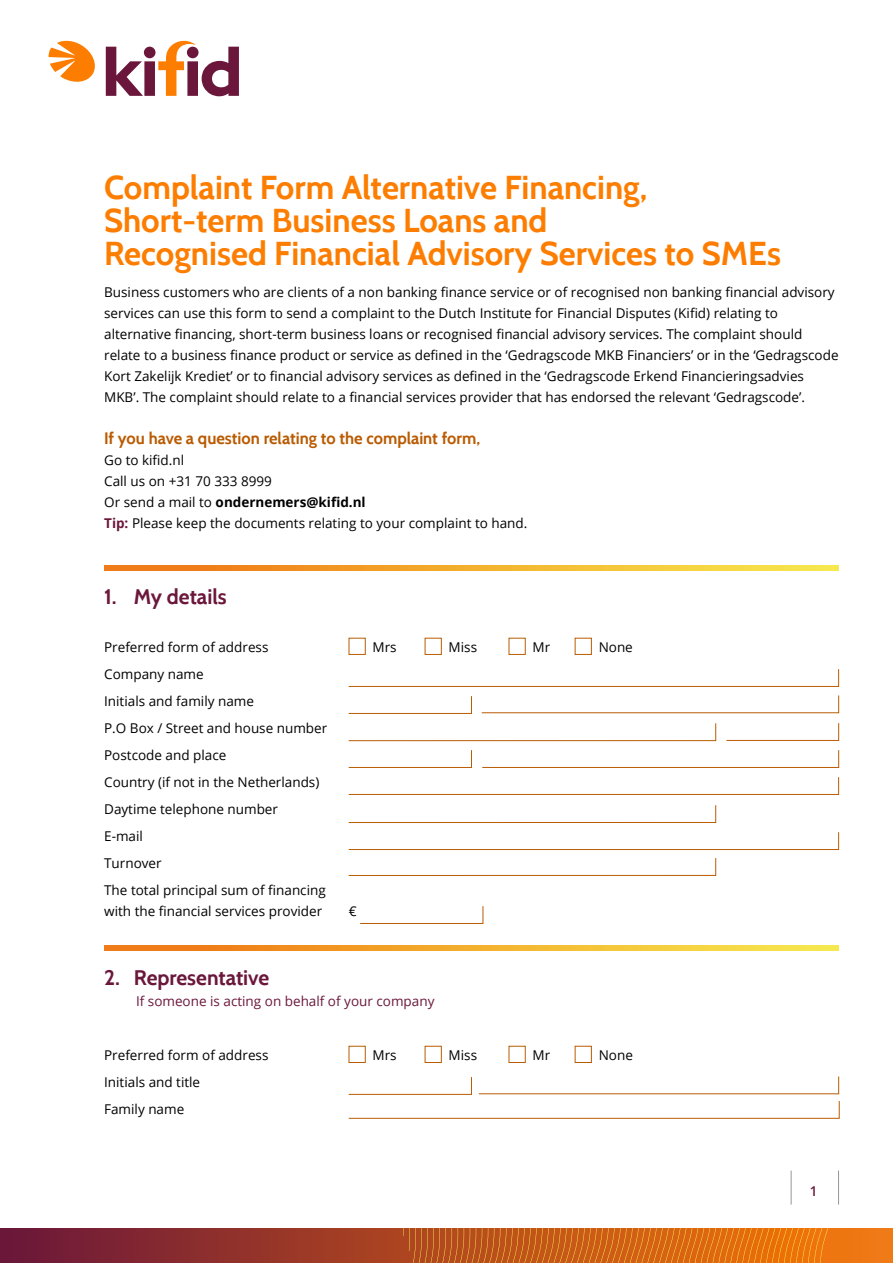
<style>
.page{position:relative;width:893px;height:1263px;background:#fff}
.page>*{position:absolute;margin:0;border:0;box-sizing:border-box;transform-origin:0 0}
.t1{font:700 33px/33px "Cabin";color:#fc7d00}
.Alineakop_14_18{font:700 21px "Cabin";color:#6b173b}
.Introtekst_9_14{font:700 16.5px "Cabin";color:#ba5b02}
.Introtekst_9_14-2{font:13.5px/21px "Open Sans";color:#000}
.Formuliertekst_9_18{font:13.5px "Open Sans";color:#000}
.Alineakop_14_18-2{font:13.5px "Open Sans";color:#6b173b}
.t2{font:600 13.5px "Open Sans";color:#6b173b}
.s1{font-weight:700}
.s2{font-weight:700;color:#6a173a}
</style>
<div class="page">
<svg style="left:0;top:1229px;width:893px;height:34px;background:#9a392b"></svg>
<svg style="left:138px;top:1229px;width:694px;height:34px;background:#bb541e"></svg>
<hr style="left:791px;top:1170px;width:1px;height:34px;background:#969696">
<hr style="left:838px;top:1170px;width:1px;height:34px;background:#969696">
<svg style="left:48px;top:40px;width:191px;height:56px"></svg>
<svg style="left:104px;top:565px;width:735px;height:5px;background:#f2ae2f"></svg>
<div style="left:349px;top:638px;width:17px;height:17px;border:1px solid #ba5c03"></div>
<div style="left:425px;top:638px;width:17px;height:17px;border:1px solid #ba5c03"></div>
<div style="left:509px;top:638px;width:17px;height:17px;border:1px solid #ba5c03"></div>
<div style="left:575px;top:638px;width:17px;height:17px;border:1px solid #ba5c03"></div>
<svg style="left:348px;top:669px;width:491px;height:18px"></svg>
<svg style="left:348px;top:696px;width:124px;height:18px"></svg>
<svg style="left:481px;top:695px;width:358px;height:18px"></svg>
<svg style="left:348px;top:723px;width:368px;height:18px"></svg>
<svg style="left:726px;top:723px;width:113px;height:18px"></svg>
<svg style="left:348px;top:750px;width:124px;height:18px"></svg>
<svg style="left:482px;top:750px;width:357px;height:18px"></svg>
<svg style="left:348px;top:777px;width:491px;height:18px"></svg>
<svg style="left:348px;top:805px;width:368px;height:18px"></svg>
<svg style="left:348px;top:832px;width:491px;height:18px"></svg>
<svg style="left:348px;top:858px;width:368px;height:18px"></svg>
<svg style="left:360px;top:906px;width:124px;height:18px"></svg>
<svg style="left:104px;top:945px;width:735px;height:6px;background:#f2ae2f"></svg>
<div style="left:349px;top:1046px;width:17px;height:17px;border:1px solid #ba5c03"></div>
<div style="left:425px;top:1046px;width:17px;height:17px;border:1px solid #ba5c03"></div>
<div style="left:509px;top:1046px;width:17px;height:17px;border:1px solid #ba5c03"></div>
<div style="left:575px;top:1046px;width:17px;height:17px;border:1px solid #ba5c03"></div>
<svg style="left:348px;top:1076px;width:492px;height:43px"></svg>
<p class="t1" style="left:104px;top:171px;width:678px">Complaint Form Alternative Financing,<br>Short-term Business Loans and<br>Recognised Financial Advisory Services to SMEs</p>
<p class="Introtekst_9_14-2" style="left:104px;top:281px;width:736px">Business customers who are clients of a non banking finance service or of recognised non banking financial advisory services can use this form to send a complaint to the Dutch Institute for Financial Disputes (Kifid) relating to alternative financing, short-term business loans or recognised financial advisory services. The complaint should relate to a business finance product or service as defined in the ‘Gedragscode MKB Financiers’ or in the ‘Gedragscode Kort Zakelijk Krediet’ or to financial advisory services as defined in the ‘Gedragscode Erkend Financieringsadvies MKB’. The complaint should relate to a financial services provider that has endorsed the relevant ‘Gedragscode’.</p>
<p class="Introtekst_9_14" style="left:104px;top:428px;width:378px">If you have a question relating to the complaint form,</p>
<p class="Introtekst_9_14-2" style="left:104px;top:449px;width:425px">Go to kifid.nl<br>Call us on +31 70 333 8999<br>Or send a mail to <span class="s1">ondernemers@kifid.nl<br></span><span class="s2">Tip:</span> Please keep the documents relating to your complaint to hand.</p>
<h1 class="Alineakop_14_18" style="left:104px;top:583px;width:124px">1. My details</h1>
<p class="Formuliertekst_9_18" style="left:104px;top:637px;width:166px">Preferred form of address</p>
<p class="Formuliertekst_9_18" style="left:373px;top:637px;width:26px">Mrs</p>
<p class="Formuliertekst_9_18" style="left:449px;top:637px;width:30px">Miss</p>
<p class="Formuliertekst_9_18" style="left:533px;top:637px;width:19px">Mr</p>
<p class="Formuliertekst_9_18" style="left:599px;top:637px;width:36px">None</p>
<p class="Introtekst_9_14-2" style="left:104px;top:663px;width:101px">Company name</p>
<p class="Formuliertekst_9_18" style="left:104px;top:691px;width:151px">Initials and family name</p>
<p class="Formuliertekst_9_18" style="left:104px;top:718px;width:225px">P.O Box / Street and house number</p>
<p class="Formuliertekst_9_18" style="left:104px;top:745px;width:124px">Postcode and place</p>
<p class="Formuliertekst_9_18" style="left:104px;top:772px;width:217px">Country (if not in the Netherlands)</p>
<p class="Formuliertekst_9_18" style="left:104px;top:799px;width:175px">Daytime telephone number</p>
<p class="Formuliertekst_9_18" style="left:104px;top:826px;width:40px">E-mail</p>
<p class="Formuliertekst_9_18" style="left:104px;top:853px;width:59px">Turnover</p>
<p class="Formuliertekst_9_18" style="left:104px;top:880px;width:223px">The total principal sum of financing</p>
<p class="Formuliertekst_9_18" style="left:104px;top:901px;width:220px">with the financial services provider</p>
<p class="Formuliertekst_9_18" style="left:349px;top:901px;width:9px">€</p>
<h1 class="Alineakop_14_18" style="left:104px;top:964px;width:167px">2. Representative</h1>
<h1 class="Alineakop_14_18-2" style="left:136px;top:991px;width:300px">If someone is acting on behalf of your company</h1>
<p class="Introtekst_9_14-2" style="left:104px;top:1044px;width:166px">Preferred form of address</p>
<p class="Introtekst_9_14-2" style="left:373px;top:1044px;width:26px">Mrs</p>
<p class="Introtekst_9_14-2" style="left:449px;top:1044px;width:30px">Miss</p>
<p class="Introtekst_9_14-2" style="left:533px;top:1044px;width:19px">Mr</p>
<p class="Introtekst_9_14-2" style="left:599px;top:1044px;width:36px">None</p>
<p class="Formuliertekst_9_18" style="left:104px;top:1072px;width:98px">Initials and title</p>
<p class="Introtekst_9_14-2" style="left:104px;top:1098px;width:82px">Family name</p>
<p class="t2" style="left:810px;top:1181px;width:9px">1</p>
</div>
